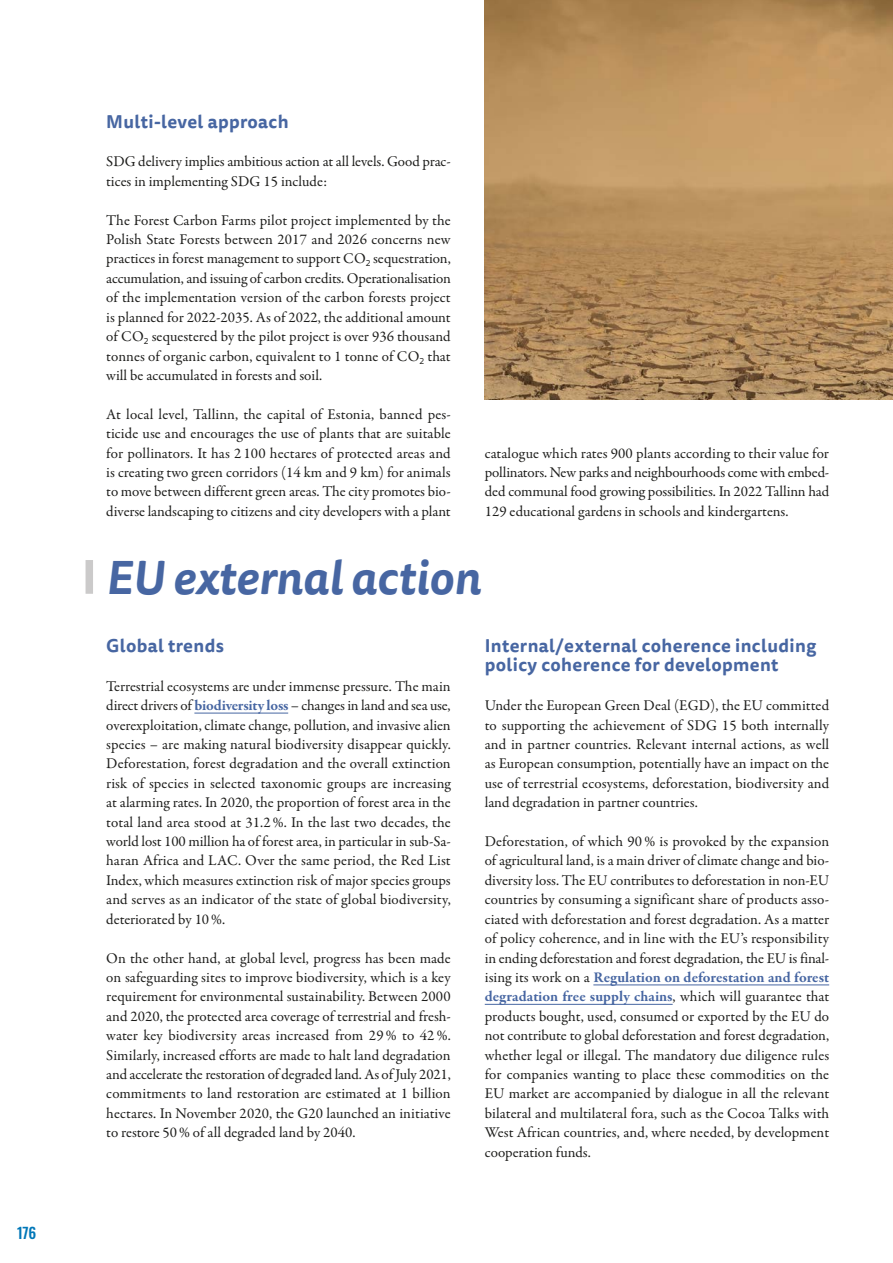
<style>
.page{position:relative;width:893px;height:1263px;background:#fff}
.page>*{position:absolute;margin:0;border:0;box-sizing:border-box;transform-origin:0 0}
.Subtitle{font:italic 700 46.5px "Tisa Sans Pro";color:#4766a2}
.Title_1{font:700 18px/19.4px "Tisa Sans Pro";letter-spacing:.02em;color:#4766a2}
.Body{font:15px/19.4px "Garamond Premr Pro";color:#1d1d1b;text-align:justify}
.t1{font:500 15px "Oswald";color:#0077b8}
.s1{font-weight:700;color:#4766a2}
</style>
<div class="page">
<img style="left:485px;top:0;width:408px;height:399px">
<div style="left:86px;top:560px;width:7px;height:34px;background:#cbcaca"></div>
<hr style="left:194px;top:713px;width:94px;height:1px;background:#4766a2">
<hr style="left:593px;top:985px;width:236px;height:1px;background:#4766a2">
<hr style="left:485px;top:1004px;width:188px;height:1px;background:#4766a2">
<p class="t1" style="left:17px;top:1220px;width:21px">176</p>
<p class="Title_1" style="left:106px;top:112px;width:184px">Multi-level approach</p>
<p class="Body" style="left:106px;top:152px;width:346px">SDG delivery implies ambitious action at all levels. Good prac&shy;tices in implementing SDG 15 include:</p>
<p class="Body" style="left:106px;top:211px;width:346px">The Forest Carbon Farms pilot project implemented by the Polish State Forests between 2017 and 2026 concerns new practices in forest management to support CO<sub>2</sub> sequestration, accumulation, and issuing of carbon credits. Operationalisation of the implementation version of the carbon forests project is planned for 2022-2035. As of 2022, the additional amount of CO<sub>2</sub> sequestered by the pilot project is over 936 thousand tonnes of organic carbon, equivalent to 1 tonne of CO<sub>2</sub> that will be accumulated in forests and soil.</p>
<p class="Body" style="left:106px;top:405px;width:346px">At local level, Tallinn, the capital of Estonia, banned pes&shy;ticide use and encourages the use of plants that are suitable for pollinators. It has 2 100 hectares of protected areas and is creating two green corridors (14 km and 9 km) for animals to move between different green areas. The city promotes bio&shy;diverse landscaping to citizens and city developers with a plant</p>
<p class="Body" style="left:485px;top:444px;width:346px">catalogue which rates 900 plants according to their value for pollinators. New parks and neighbourhoods come with embed&shy;ded communal food growing possibilities. In 2022 Tallinn had 129 educational gardens in schools and kindergartens.</p>
<p class="Subtitle" style="left:106px;top:543px;width:376px">EU external action</p>
<p class="Title_1" style="left:106px;top:636px;width:119px">Global trends</p>
<p class="Body" style="left:106px;top:677px;width:346px">Terrestrial ecosystems are under immense pressure. The main direct drivers of <span class="s1">biodiversity loss</span> – changes in land and sea use, overexploitation, climate change, pollution, and invasive alien species – are making natural biodiversity disappear quickly.<br>Deforestation, forest degradation and the overall extinction risk of species in selected taxonomic groups are increasing at alarming rates. In 2020, the proportion of forest area in the total land area stood at 31.2%. In the last two decades, the world lost 100 million ha of forest area, in particular in sub-Sa&shy;haran Africa and LAC. Over the same period, the Red List Index, which measures extinction risk of major species groups and serves as an indicator of the state of global biodiversity, deteriorated by 10%.</p>
<p class="Body" style="left:106px;top:948px;width:346px">On the other hand, at global level, progress has been made on safeguarding sites to improve biodiversity, which is a key requirement for environmental sustainability. Between 2000 and 2020, the protected area coverage of terrestrial and fresh&shy;water key biodiversity areas increased from 29% to 42%.<br>Similarly, increased efforts are made to halt land degradation and accelerate the restoration of degraded land. As of July 2021, commitments to land restoration are estimated at 1 billion hectares. In November 2020, the G20 launched an initiative to restore 50% of all degraded land by 2040.</p>
<p class="Title_1" style="left:485px;top:636px;width:333px">Internal/external coherence including policy coherence for development</p>
<p class="Body" style="left:485px;top:696px;width:346px">Under the European Green Deal (EGD), the EU committed to supporting the achievement of SDG 15 both internally and in partner countries. Relevant internal actions, as well as European consumption, potentially have an impact on the use of terrestrial ecosystems, deforestation, biodiversity and land degradation in partner countries.</p>
<p class="Body" style="left:485px;top:832px;width:346px">Deforestation, of which 90% is provoked by the expansion of agricultural land, is a main driver of climate change and bio&shy;diversity loss. The EU contributes to deforestation in non-EU countries by consuming a significant share of products asso&shy;ciated with deforestation and forest degradation. As a matter of policy coherence, and in line with the EU’s responsibility in ending deforestation and forest degradation, the EU is final&shy;ising its work on a <span class="s1">Regulation on deforestation and forest degradation free supply chains</span>, which will guarantee that products bought, used, consumed or exported by the EU do not contribute to global deforestation and forest degradation, whether legal or illegal. The mandatory due diligence rules for companies wanting to place these commodities on the EU market are accompanied by dialogue in all the relevant bilateral and multilateral fora, such as the Cocoa Talks with West African countries, and, where needed, by development cooperation funds.</p>
</div>
